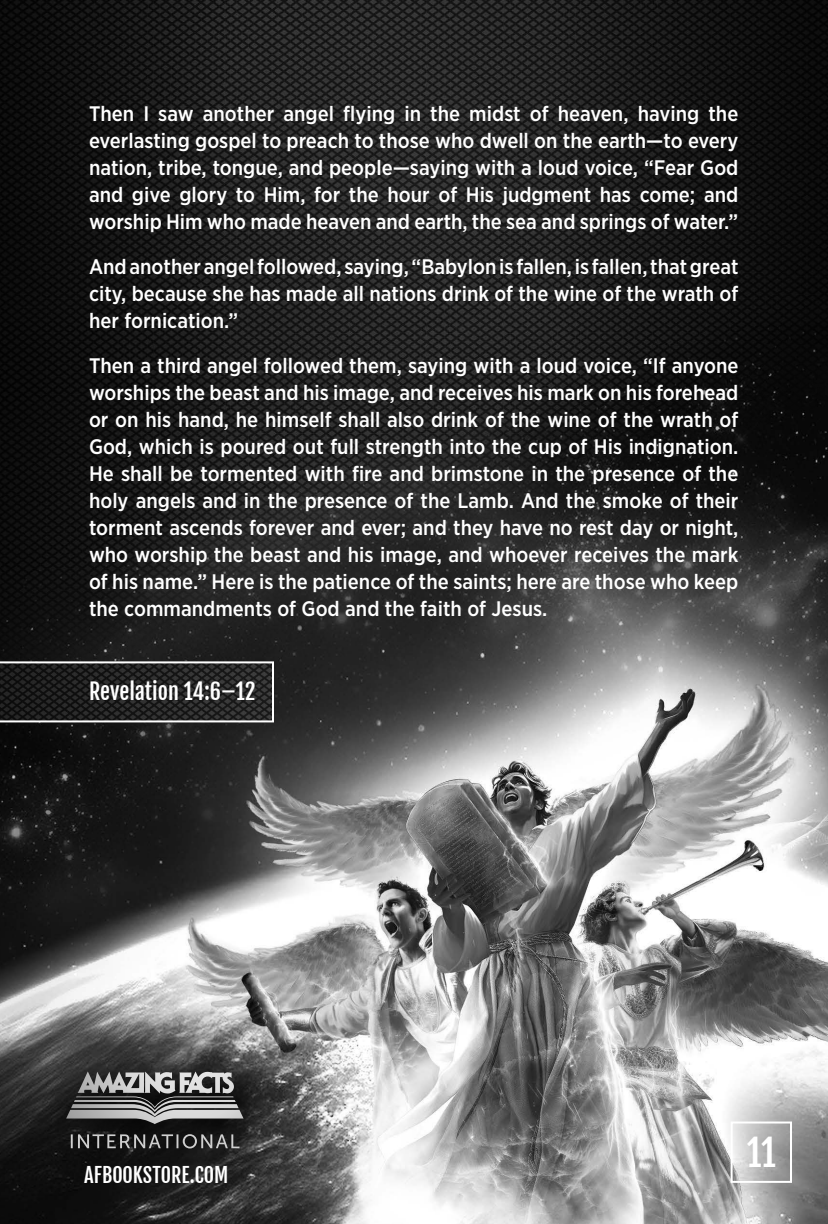
<style>
.page{position:relative;width:828px;height:1224px;background:#fff}
.page>*{position:absolute;margin:0;border:0;box-sizing:border-box;transform-origin:0 0}
.t1{font:36px "Fjalla One";color:#fff}
.t2{font:22px "Fjalla One";color:#fff}
.Back_Copy{font:500 21px/27px "Gotham Narrow";color:#fff;text-align:justify}
.t3{font:20.2px "Fjalla One";color:#fff}
</style>
<div class="page">
<svg style="left:0;top:0;width:828px;height:223px;background:#1a1a1a"></svg>
<img style="left:0;top:223px;width:828px;height:1001px">
<div style="left:55px;top:1058px;width:225px;height:130px;background:#000;opacity:.75"></div>
<svg style="left:77px;top:1072px;width:118px;height:21px;background:#8b8b8b"></svg>
<svg style="left:71px;top:1134px;width:169px;height:14px;background:#4b4b4b"></svg>
<svg style="left:0;top:661px;width:274px;height:61px;background:#2f2f2f"></svg>
<div style="left:731px;top:1122px;width:61px;height:61px;border:2px solid #fff"></div>
<p class="Back_Copy" style="left:89px;top:100px;width:651px">Then I saw another angel flying in the midst of heaven, having the everlasting gospel to preach to those who dwell on the earth—to every nation, tribe, tongue, and people—saying with a loud voice, “Fear God and give glory to Him, for the hour of His judgment has come; and worship Him who made heaven and earth, the sea and springs of water.”</p>
<p class="Back_Copy" style="left:89px;top:253px;width:651px">And another angel followed, saying, “Babylon is fallen, is fallen, that great city, because she has made all nations drink of the wine of the wrath of her fornication.”</p>
<p class="Back_Copy" style="left:89px;top:352px;width:651px">Then a third angel followed them, saying with a loud voice, “If anyone worships the beast and his image, and receives his mark on his forehead or on his hand, he himself shall also drink of the wine of the wrath of God, which is poured out full strength into the cup of His indignation.<br>He shall be tormented with fire and brimstone in the presence of the holy angels and in the presence of the Lamb. And the smoke of their torment ascends forever and ever; and they have no rest day or night, who worship the beast and his image, and whoever receives the mark of his name.” Here is the patience of the saints; here are those who keep the commandments of God and the faith of Jesus.</p>
<p class="t2" style="left:89px;top:678px;width:168px">Revelation 14:6–12</p>
<p class="t3" style="left:84px;top:1162px;width:146px">AFBOOKSTORE.COM</p>
<p class="t1" style="left:747px;top:1131px;width:31px">11</p>
</div>
